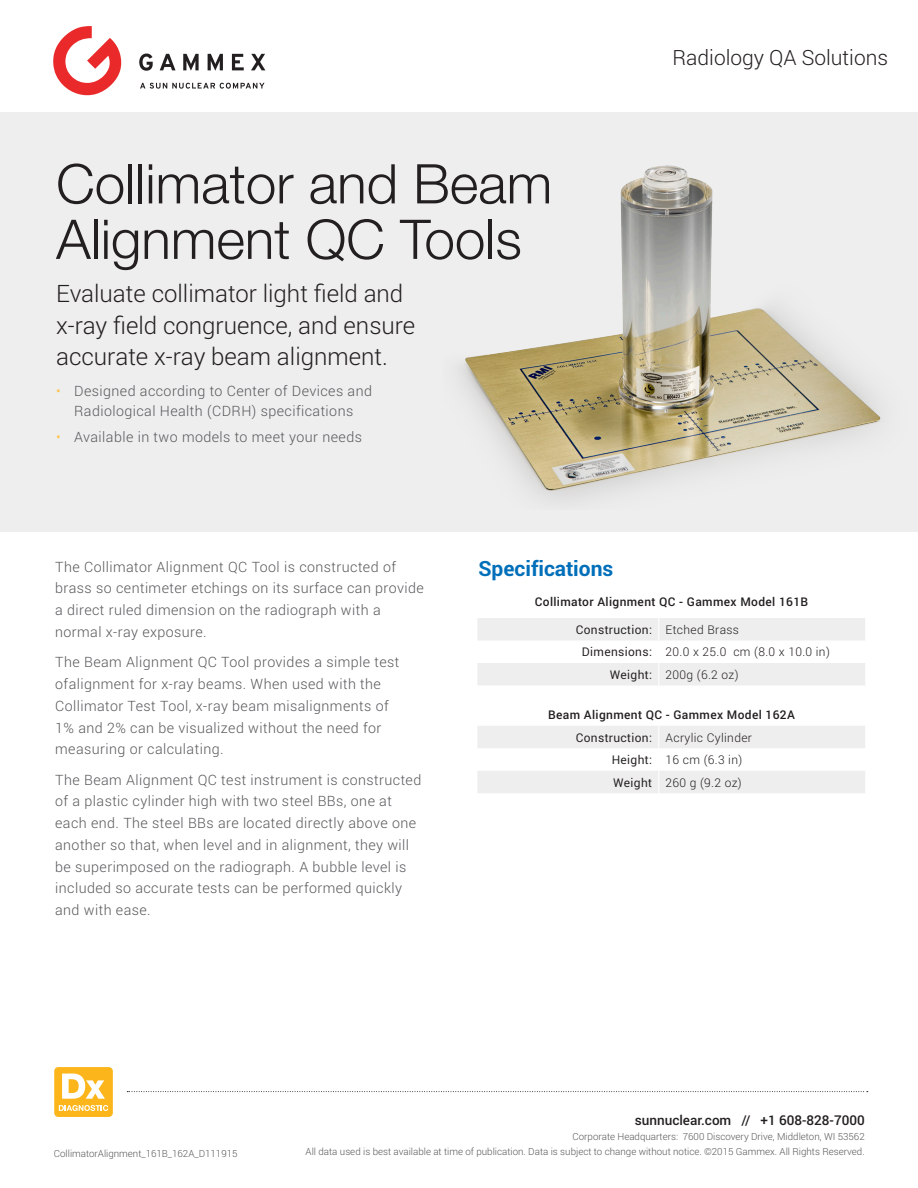
<style>
.page{position:relative;width:918px;height:1188px;background:#fff}
.page>*{position:absolute;margin:0;border:0;box-sizing:border-box;transform-origin:0 0}
.Product_Name{font:300 54.75px/55.5px "Helvetica Neue";color:#231f20}
.Datasheet_Tagline{font:300 24px/31.5px "Roboto";color:#231f20}
.Datasheet_Tagline-2{font:300 21px "Roboto";color:#231f20}
.Datasheet_PG2_Sectio{font:700 21px "Roboto";color:#006fba}
.Body_Copy{font:300 14.25px/21.8px "Roboto";letter-spacing:.03em;color:#57585a}
.t1{font:500 13.5px "Roboto";color:#231f20}
.Specs_-_Table_Right{font:300 12px "Roboto";letter-spacing:.03em;color:#231f20}
.Specs_-_Table_Left_C{font:500 12px "Roboto";letter-spacing:.03em;color:#231f20}
.Specs_-_Table_Left_C-2{font:12px "Roboto";letter-spacing:.03em;color:#231f20}
.Datasheet_Minor_line{font:300 9.75px/15px "Roboto";color:#57585a;text-align:right}
.s1{color:#fec451}
</style>
<div class="page">
<div style="left:0;top:112px;width:918px;height:419px;background:#eeeeef"></div>
<svg style="left:127px;top:1091px;width:741px;height:1px"></svg>
<svg style="left:54px;top:1067px;width:59px;height:50px"></svg>
<svg style="left:139px;top:54px;width:14px;height:17px"></svg>
<svg style="left:160px;top:54px;width:16px;height:16px"></svg>
<svg style="left:183px;top:54px;width:16px;height:17px"></svg>
<svg style="left:208px;top:54px;width:15px;height:17px"></svg>
<svg style="left:232px;top:54px;width:12px;height:16px"></svg>
<svg style="left:251px;top:54px;width:14px;height:16px"></svg>
<svg style="left:53px;top:26px;width:69px;height:69px"></svg>
<svg style="left:140px;top:83px;width:125px;height:6px"></svg>
<img style="left:459px;top:165px;width:422px;height:336px">
<svg style="left:477px;top:618px;width:388px;height:175px;fill:#f3f3f3"></svg>
<svg style="left:658px;top:618px;width:1px;height:22px"></svg>
<svg style="left:658px;top:726px;width:1px;height:22px"></svg>
<svg style="left:658px;top:663px;width:1px;height:23px"></svg>
<svg style="left:658px;top:771px;width:1px;height:22px"></svg>
<p class="Product_Name" style="left:56px;top:153px;width:498px">Collimator and Beam<br>Alignment QC Tools</p>
<p class="Datasheet_Tagline" style="left:56px;top:277px;width:361px">Evaluate collimator light field and x-ray field congruence, and ensure accurate x-ray beam alignment.</p>
<p class="Body_Copy" style="left:56px;top:381px;width:317px;line-height:19.5px;text-align:center"><span class="s1">•</span> Designed according to Center of Devices and<br>Radiological Health (CDRH) specifications</p>
<p class="Body_Copy" style="left:56px;top:425px;width:307px"><span class="s1">•</span> Available in two models to meet your needs</p>
<p class="Datasheet_Tagline-2" style="left:672px;top:43px;width:217px">Radiology QA Solutions</p>
<p class="Body_Copy" style="left:55px;top:555px;width:370px">The Collimator Alignment QC Tool is constructed of brass so centimeter etchings on its surface can provide a direct ruled dimension on the radiograph with a normal x-ray exposure.</p>
<p class="Body_Copy" style="left:55px;top:651px;width:346px">The Beam Alignment QC Tool provides a simple test ofalignment for x-ray beams. When used with the Collimator Test Tool, x-ray beam misalignments of 1% and 2% can be visualized without the need for measuring or calculating.</p>
<p class="Body_Copy" style="left:55px;top:768px;width:368px">The Beam Alignment QC test instrument is constructed of a plastic cylinder high with two steel BBs, one at each end. The steel BBs are located directly above one another so that, when level and in alignment, they will be superimposed on the radiograph. A bubble level is included so accurate tests can be performed quickly and with ease.</p>
<p class="Datasheet_PG2_Sectio" style="left:478px;top:554px;width:137px">Specifications</p>
<p class="Specs_-_Table_Left_C" style="left:535px;top:593px;width:275px">Collimator Alignment QC - Gammex Model 161B</p>
<p class="Specs_-_Table_Left_C-2" style="left:576px;top:621px;width:78px">Construction:</p>
<p class="Specs_-_Table_Right" style="left:666px;top:621px;width:75px">Etched Brass</p>
<p class="Specs_-_Table_Left_C-2" style="left:582px;top:644px;width:72px">Dimensions:</p>
<p class="Specs_-_Table_Right" style="left:666px;top:644px;width:166px">20.0 x 25.0 cm (8.0 x 10.0 in)</p>
<p class="Specs_-_Table_Left_C-2" style="left:610px;top:666px;width:44px">Weight:</p>
<p class="Specs_-_Table_Right" style="left:666px;top:666px;width:74px">200g (6.2 oz)</p>
<p class="Specs_-_Table_Left_C" style="left:548px;top:706px;width:248px">Beam Alignment QC - Gammex Model 162A</p>
<p class="Specs_-_Table_Left_C-2" style="left:576px;top:729px;width:78px">Construction:</p>
<p class="Specs_-_Table_Right" style="left:666px;top:729px;width:88px">Acrylic Cylinder</p>
<p class="Specs_-_Table_Left_C-2" style="left:612px;top:751px;width:42px">Height:</p>
<p class="Specs_-_Table_Right" style="left:666px;top:751px;width:78px">16 cm (6.3 in)</p>
<p class="Specs_-_Table_Left_C-2" style="left:613px;top:774px;width:40px">Weight</p>
<p class="Specs_-_Table_Right" style="left:666px;top:774px;width:78px">260 g (9.2 oz)</p>
<p class="Datasheet_Minor_line" style="left:54px;top:1146px;width:185px">CollimatorAlignment_161B_162A_D111915</p>
<p class="t1" style="left:635px;top:1111px;width:231px">sunnuclear.com // +1 608-828-7000</p>
<p class="Datasheet_Minor_line" style="left:306px;top:1129px;width:561px">Corporate Headquarters: 7600 Discovery Drive, Middleton, WI 53562<br>All data used is best available at time of publication. Data is subject to change without notice. ©2015 Gammex. All Rights Reserved.</p>
</div>
